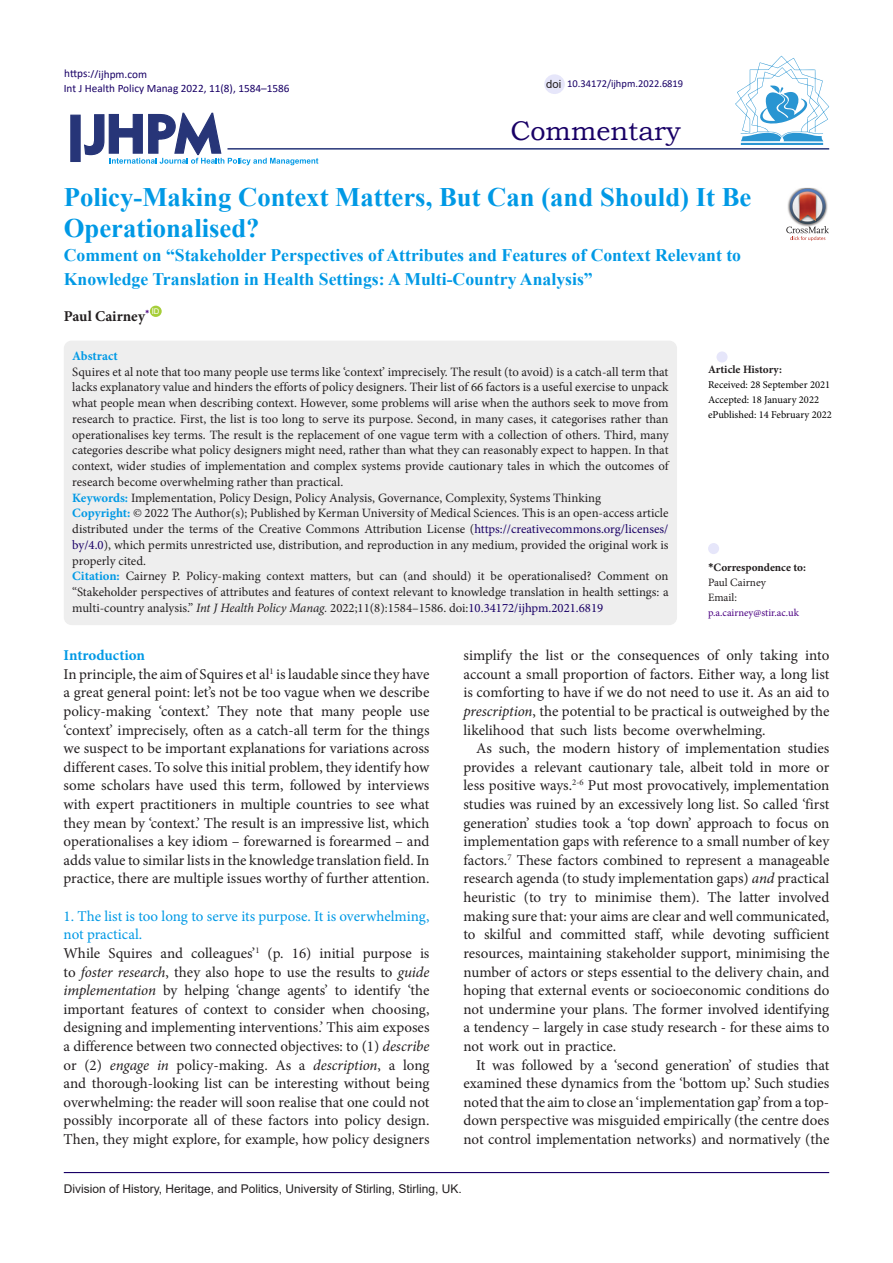
<style>
.page{position:relative;width:893px;height:1263px;background:#fff}
.page>*{position:absolute;margin:0;border:0;box-sizing:border-box;transform-origin:0 0}
.t1{font:27px "Bookman Old Style";color:#190066}
.Default{font:700 26.7px/31.5px "Times New Roman";color:#0099e5}
.Default-2{font:700 17.7px/24px "Times New Roman";color:#0099e5}
.t2{font:15px/18.6px "Minion Pro";letter-spacing:-.005em;color:#231f20;text-align:justify}
.heading_2{font:15px/18.6px "Minion Pro";color:#0099e5}
.Default-3{font:700 15px "Minion Pro";color:#231f20}
.heading_1{font:700 15px "Minion Pro";letter-spacing:-.005em;color:#0099e5}
.t3{font:12.75px/15.8px "Minion Pro";color:#231f20;text-align:justify}
.Default-4{font:700 12.75px "Minion Pro";color:#0099e5}
.t4{font:12px "Arial";color:#231f20}
.t5{font:11.25px "Calibri";color:#190066}
.t6{font:700 11.25px "Minion Pro";color:#231f20}
.t7{font:11.25px "Minion Pro";color:#231f20}
.t8{font:11.25px "Arial";color:#231f20}
.t9{font:10.5px "Minion Pro";color:#000}
.t10{font:10.5px "Calibri";color:#190066}
.t11{font:10.5px "Minion Pro";color:#4b0082}
.t12{font:7.8px "Arial";color:#fff}
.s1{font-weight:700;color:#0099e5}
.s2{color:#190066}
.s3{font-style:italic}
.s4{font-family:"Calibri"}
</style>
<div class="page">
<svg style="left:84px;top:112px;width:234px;height:53px"></svg>
<div style="left:70px;top:115px;width:11px;height:47px;background:#273578;border:1px solid #273578"></div>
<div style="left:150px;top:306px;width:12px;height:11px;background:#a6ce39;border-radius:50%"></div>
<hr style="left:227px;top:148px;width:602px;height:2px;background:#273578">
<div style="left:64px;top:341px;width:613px;height:284px;background:#eee;border-radius:8px"></div>
<div style="left:708px;top:543px;width:11px;height:11px;background:#e6e6fa;border-radius:50%"></div>
<div style="left:716px;top:351px;width:12px;height:11px;background:#e6e6fa;border-radius:50%"></div>
<hr style="left:64px;top:1172px;width:765px;height:1px;background:#190066">
<hr style="left:741px;top:143px;width:82px;height:2px;background:#2995d2">
<svg style="left:735px;top:56px;width:94px;height:85px"></svg>
<div style="left:544px;top:74px;width:21px;height:20px;background:#e6e6fa;border-radius:50%"></div>
<img style="left:798px;top:188px;width:18px;height:1px">
<svg style="left:786px;top:189px;width:43px;height:52px"></svg>
<p class="t5" style="left:64px;top:66px;width:84px">https://ijhpm.com</p>
<p class="t5" style="left:64px;top:81px;width:227px">Int J Health Policy Manag 2022, 11(8), 1584–1586</p>
<p class="t8" style="left:546px;top:76px;width:17px">doi</p>
<p class="t10" style="left:567px;top:76px;width:118px">10.34172/ijhpm.2022.6819</p>
<p class="t1" style="left:510px;top:113px;width:172px">Commentary</p>
<p class="Default" style="left:64px;top:180px;width:689px">Policy-Making Context Matters, But Can (and Should) It Be<br>Operationalised?</p>
<p class="Default-2" style="left:64px;top:243px;width:679px">Comment on “Stakeholder Perspectives of Attributes and Features of Context Relevant to<br>Knowledge Translation in Health Settings: A Multi-Country Analysis”</p>
<p class="Default-3" style="left:64px;top:305px;width:87px">Paul Cairney<sup>*</sup></p>
<p class="t12" style="left:152px;top:306px;width:9px">ID</p>
<p class="Default-4" style="left:72px;top:347px;width:47px">Abstract</p>
<p class="t3" style="left:72px;top:364px;width:598px">Squires et al note that too many people use terms like ‘context’ imprecisely. The result (to avoid) is a catch-all term that lacks explanatory value and hinders the efforts of policy designers. Their list of 66 factors is a useful exercise to unpack what people mean when describing context. However, some problems will arise when the authors seek to move from research to practice. First, the list is too long to serve its purpose. Second, in many cases, it categorises rather than operationalises key terms. The result is the replacement of one vague term with a collection of others. Third, many categories describe what policy designers might need, rather than what they can reasonably expect to happen. In that context, wider studies of implementation and complex systems provide cautionary tales in which the outcomes of research become overwhelming rather than practical.</p>
<p class="t3" style="left:72px;top:490px;width:530px"><span class="s1">Keywords:</span> Implementation, Policy Design, Policy Analysis, Governance, Complexity, Systems Thinking</p>
<p class="t3" style="left:72px;top:505px;width:598px"><span class="s1">Copyright:</span> © 2022 The Author(s); Published by Kerman University of Medical Sciences. This is an open-access article distributed under the terms of the Creative Commons Attribution License (<span class="s2">https://creativecommons.org/licenses/ by/4.0</span>), which permits unrestricted use, distribution, and reproduction in any medium, provided the original work is properly cited.</p>
<p class="t3" style="left:72px;top:568px;width:598px"><span class="s1">Citation:</span> Cairney P. Policy-making context matters, but can (and should) it be operationalised? Comment on “Stakeholder perspectives of attributes and features of context relevant to knowledge translation in health settings: a multi-country analysis.” <span class="s3">Int J Health Policy Manag.</span> 2022;11(8):1584–1586. doi:<span class="s2">10.34172/ijhpm.2021.6819</span></p>
<p class="t6" style="left:708px;top:362px;width:76px">Article History:</p>
<p class="t9" style="left:708px;top:378px;width:124px">Received: 28 September 2021</p>
<p class="t9" style="left:708px;top:393px;width:113px">Accepted: 18 January 2022</p>
<p class="t9" style="left:708px;top:408px;width:125px">ePublished: 14 February 2022</p>
<p class="t6" style="left:708px;top:559px;width:99px"><span class="s4">*</span>Correspondence to:</p>
<p class="t7" style="left:708px;top:574px;width:60px">Paul Cairney</p>
<p class="t7" style="left:708px;top:589px;width:30px">Email:</p>
<p class="t11" style="left:708px;top:605px;width:93px">p.a.cairney@stir.ac.uk</p>
<p class="heading_1" style="left:64px;top:645px;width:83px">Introduction</p>
<p class="t2" style="left:64px;top:665px;width:367px">In principle, the aim of Squires et al<sup>1</sup> is laudable since they have a great general point: let’s not be too vague when we describe policy-making ‘context.’ They note that many people use ‘context’ imprecisely, often as a catch-all term for the things we suspect to be important explanations for variations across different cases. To solve this initial problem, they identify how some scholars have used this term, followed by interviews with expert practitioners in multiple countries to see what they mean by ‘context.’ The result is an impressive list, which operationalises a key idiom – forewarned is forearmed – and adds value to similar lists in the knowledge translation field. In practice, there are multiple issues worthy of further attention.</p>
<p class="heading_2" style="left:64px;top:907px;width:367px">1. The list is too long to serve its purpose. It is overwhelming, not practical.</p>
<p class="t2" style="left:64px;top:944px;width:367px">While Squires and colleagues’<sup>1</sup> (p. 16) initial purpose is to <span class="s3">foster research</span>, they also hope to use the results to <span class="s3">guide implementation</span> by helping ‘change agents’ to identify ‘the important features of context to consider when choosing, designing and implementing interventions.’ This aim exposes a difference between two connected objectives: to (1) <span class="s3">describe </span>or (2) <span class="s3">engage in</span> policy-making. As a <span class="s3">description</span>, a long and thorough-looking list can be interesting without being overwhelming: the reader will soon realise that one could not possibly incorporate all of these factors into policy design.<br>Then, they might explore, for example, how policy designers</p>
<p class="t2" style="left:463px;top:646px;width:367px">simplify the list or the consequences of only taking into account a small proportion of factors. Either way, a long list is comforting to have if we do not need to use it. As an aid to <span class="s3">prescription</span>, the potential to be practical is outweighed by the likelihood that such lists become overwhelming.</p>
<p class="t2" style="left:463px;top:739px;width:367px;text-indent:13px">As such, the modern history of implementation studies provides a relevant cautionary tale, albeit told in more or less positive ways.<sup>2-6</sup> Put most provocatively, implementation studies was ruined by an excessively long list. So called ‘first generation’ studies took a ‘top down’ approach to focus on implementation gaps with reference to a small number of key factors.<sup>7</sup> These factors combined to represent a manageable research agenda (to study implementation gaps) <span class="s3">and</span> practical heuristic (to try to minimise them). The latter involved making sure that: your aims are clear and well communicated, to skilful and committed staff, while devoting sufficient resources, maintaining stakeholder support, minimising the number of actors or steps essential to the delivery chain, and hoping that external events or socioeconomic conditions do not undermine your plans. The former involved identifying a tendency – largely in case study research - for these aims to not work out in practice.</p>
<p class="t2" style="left:463px;top:1055px;width:367px;text-indent:13px">It was followed by a ‘second generation’ of studies that examined these dynamics from the ‘bottom up.’ Such studies noted that the aim to close an ‘implementation gap’ from a top&shy;down perspective was misguided empirically (the centre does not control implementation networks) and normatively (the</p>
<p class="t4" style="left:64px;top:1180px;width:399px">Division of History, Heritage, and Politics, University of Stirling, Stirling, UK.</p>
</div>
